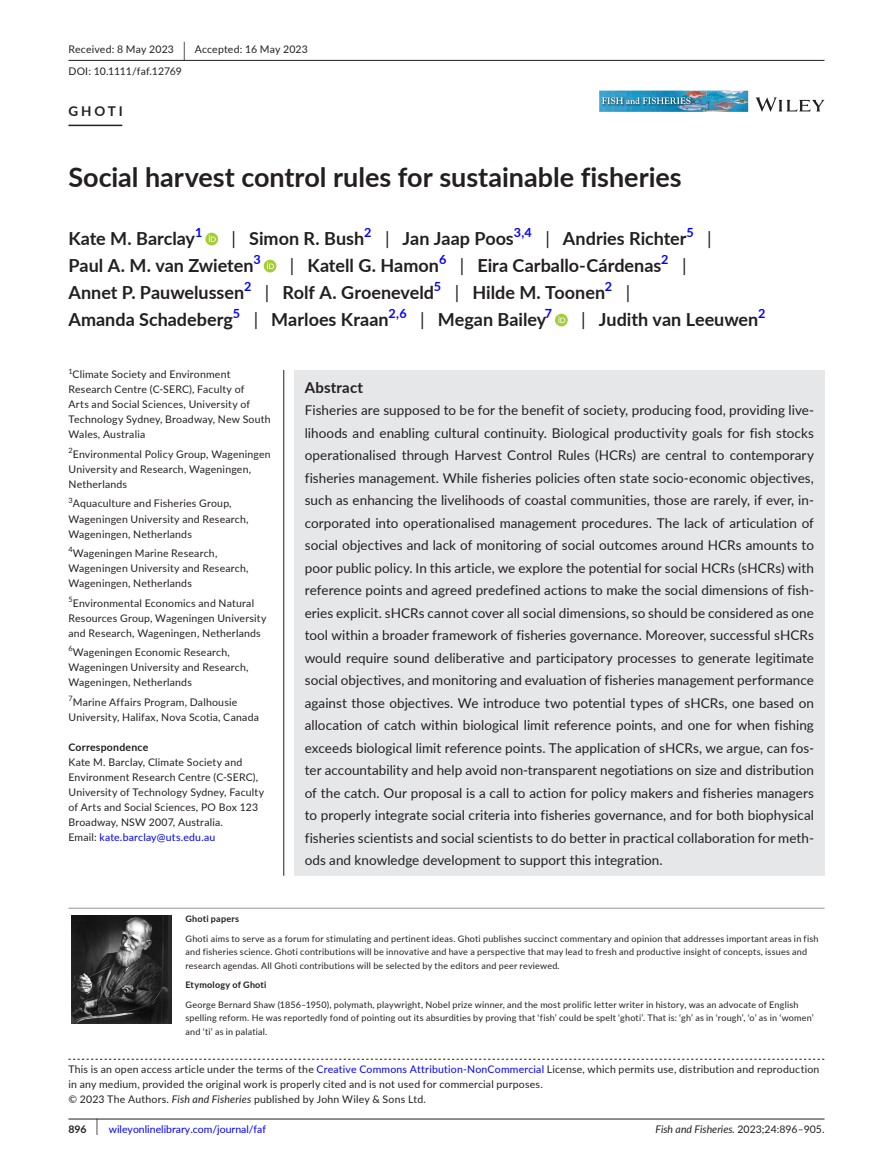
<style>
.page{position:relative;width:893px;height:1174px;background:#fff}
.page>*{position:absolute;margin:0;border:0;box-sizing:border-box;transform-origin:0 0}
.t1{font:700 27px "Lato";color:#231f20}
.t2{font:700 18px "Lato";color:#231f20}
.t3{font:18px "Lato";color:#231f20}
.t4{font:700 15px "Lato";letter-spacing:.015em;color:#231f20}
.t5{font:13.5px/22.5px "Lato";letter-spacing:.005em;color:#231f20;text-align:justify}
.t6{font:700 13.5px "Lato";letter-spacing:.21em;color:#231f20}
.t7{font:700 12.6px "Lato";color:#00f}
.t8{font:10.5px/15px "Lato";letter-spacing:.02em;color:#231f20}
.t9{font:10.5px "Lato";color:#00f}
.t10{font:italic 10.5px "Lato";color:#231f20}
.t11{font:700 10.5px "Lato";letter-spacing:.02em;color:#231f20}
.t12{font:9px/13.5px "Lato";letter-spacing:.025em;color:#231f20}
.t13{font:700 9px "Lato";letter-spacing:.025em;color:#231f20}
.t14{font:7.35px "Lato";color:#231f20}
.s1{font-size:19.65px}
.s2{font-weight:400}
.s3{color:#00f}
.s4{font-style:italic}
.s5{font-weight:700;color:#231f20}
.s6{font-size:17.4px;color:#231f20}
.s7{font-style:normal}
</style>
<div class="page">
<hr style="left:68px;top:1118px;width:756px;height:1px;background:#231f20">
<svg style="left:756px;top:97px;width:68px;height:15px"></svg>
<img style="left:599px;top:91px;width:149px;height:21px">
<img style="left:600px;top:96px;width:93px;height:11px">
<svg style="left:602px;top:97px;width:88px;height:7px"></svg>
<hr style="left:68px;top:60px;width:756px;height:1px;background:#231f20">
<hr style="left:68px;top:125px;width:54px;height:1px;background:#231f20">
<svg style="left:205px;top:233px;width:13px;height:12px"></svg>
<svg style="left:209px;top:235px;width:7px;height:7px"></svg>
<div style="left:264px;top:260px;width:12px;height:12px;background:#a5cd39;border-radius:50%"></div>
<svg style="left:267px;top:262px;width:7px;height:7px"></svg>
<svg style="left:555px;top:314px;width:13px;height:12px"></svg>
<svg style="left:558px;top:316px;width:7px;height:7px"></svg>
<svg style="left:68px;top:1058px;width:756px;height:1px"></svg>
<hr style="left:68px;top:908px;width:756px;height:1px;background:#939598">
<div style="left:294px;top:370px;width:530px;height:505px;background:#e6e7e9"></div>
<hr style="left:283px;top:370px;width:1px;height:505px;background:#231f20">
<img style="left:71px;top:915px;width:101px;height:108px">
<p class="t8" style="left:68px;top:38px;width:241px;line-height:21.8px">Received: 8 May 2023 <span class="s1">|</span> Accepted: 16 May 2023<br>DOI: 10.1111/faf.12769</p>
<p class="t6" style="left:68px;top:101px;width:56px">GHOTI</p>
<h1 class="t1" style="left:68px;top:157px;width:615px">Social harvest control rules for sustainable fisheries</h1>
<h2 class="t2" style="left:68px;top:226px;width:128px">Kate M. Barclay</h2>
<p class="t7" style="left:195px;top:223px;width:9px">1</p>
<h2 class="t2" style="left:232px;top:226px;width:134px"><span class="s2">|</span> Simon R. Bush</h2>
<p class="t7" style="left:364px;top:223px;width:9px">2</p>
<h2 class="t2" style="left:385px;top:226px;width:130px"><span class="s2">|</span> Jan Jaap Poos</h2>
<p class="t7" style="left:514px;top:223px;width:19px">3,4</p>
<h2 class="t2" style="left:545px;top:226px;width:143px"><span class="s2">|</span> Andries Richter</h2>
<p class="t7" style="left:686px;top:223px;width:9px">5</p>
<h2 class="t3" style="left:707px;top:226px;width:6px">|</h2>
<h2 class="t2" style="left:68px;top:253px;width:187px">Paul A. M. van Zwieten</h2>
<p class="t7" style="left:253px;top:250px;width:9px">3</p>
<h2 class="t2" style="left:290px;top:253px;width:151px"><span class="s2">|</span> Katell G. Hamon</h2>
<p class="t7" style="left:439px;top:250px;width:9px">6</p>
<h2 class="t2" style="left:460px;top:253px;width:203px"><span class="s2">|</span> Eira Carballo-Cárdenas</h2>
<p class="t7" style="left:661px;top:250px;width:9px">2</p>
<h2 class="t3" style="left:682px;top:253px;width:6px">|</h2>
<h2 class="t2" style="left:68px;top:280px;width:177px">Annet P. Pauwelussen</h2>
<p class="t7" style="left:244px;top:277px;width:9px">2</p>
<h2 class="t2" style="left:265px;top:280px;width:171px"><span class="s2">|</span> Rolf A. Groeneveld</h2>
<p class="t7" style="left:434px;top:277px;width:9px">5</p>
<h2 class="t2" style="left:455px;top:280px;width:152px"><span class="s2">|</span> Hilde M. Toonen</h2>
<p class="t7" style="left:605px;top:277px;width:9px">2</p>
<h2 class="t3" style="left:626px;top:280px;width:6px">|</h2>
<h2 class="t2" style="left:68px;top:307px;width:166px">Amanda Schadeberg</h2>
<p class="t7" style="left:233px;top:304px;width:9px">5</p>
<h2 class="t2" style="left:254px;top:307px;width:136px"><span class="s2">|</span> Marloes Kraan</h2>
<p class="t7" style="left:388px;top:304px;width:20px">2,6</p>
<h2 class="t2" style="left:420px;top:307px;width:128px"><span class="s2">|</span> Megan Bailey</h2>
<p class="t7" style="left:545px;top:304px;width:9px">7</p>
<h2 class="t2" style="left:581px;top:307px;width:179px"><span class="s2">|</span> Judith van Leeuwen</h2>
<p class="t7" style="left:758px;top:304px;width:9px">2</p>
<p class="t14" style="left:68px;top:366px;width:6px">1</p>
<p class="t8" style="left:68px;top:367px;width:204px;text-indent:4px">Climate Society and Environment Research Centre (C-SERC), Faculty of<br>Arts and Social Sciences, University of Technology Sydney, Broadway, New South Wales, Australia</p>
<p class="t8" style="left:68px;top:446px;width:204px"><sup>2</sup>Environmental Policy Group, Wageningen<br>University and Research, Wageningen,<br>Netherlands</p>
<p class="t8" style="left:68px;top:496px;width:182px"><sup>3</sup>Aquaculture and Fisheries Group,<br>Wageningen University and Research,<br>Wageningen, Netherlands</p>
<p class="t8" style="left:68px;top:545px;width:182px"><sup>4</sup>Wageningen Marine Research,<br>Wageningen University and Research,<br>Wageningen, Netherlands</p>
<p class="t8" style="left:68px;top:595px;width:199px"><sup>5</sup>Environmental Economics and Natural<br>Resources Group, Wageningen University and Research, Wageningen, Netherlands</p>
<p class="t8" style="left:68px;top:644px;width:182px"><sup>6</sup>Wageningen Economic Research,<br>Wageningen University and Research,<br>Wageningen, Netherlands</p>
<p class="t8" style="left:68px;top:694px;width:192px"><sup>7</sup>Marine Affairs Program, Dalhousie<br>University, Halifax, Nova Scotia, Canada</p>
<p class="t11" style="left:68px;top:739px;width:81px">Correspondence</p>
<p class="t8" style="left:68px;top:754px;width:197px">Kate M. Barclay, Climate Society and Environment Research Centre (C-SERC), University of Technology Sydney, Faculty of Arts and Social Sciences, PO Box 123<br>Broadway, NSW 2007, Australia.<br>Email: <span class="s3">kate.barclay@uts.edu.au</span></p>
<p class="t4" style="left:305px;top:376px;width:60px">Abstract</p>
<p class="t5" style="left:305px;top:398px;width:511px">Fisheries are supposed to be for the benefit of society, producing food, providing live&shy;lihoods and enabling cultural continuity. Biological productivity goals for fish stocks operationalised through Harvest Control Rules (HCRs) are central to contemporary fisheries management. While fisheries policies often state socio-economic objectives, such as enhancing the livelihoods of coastal communities, those are rarely, if ever, in&shy;corporated into operationalised management procedures. The lack of articulation of social objectives and lack of monitoring of social outcomes around HCRs amounts to poor public policy. In this article, we explore the potential for social HCRs (sHCRs) with reference points and agreed predefined actions to make the social dimensions of fish&shy;eries explicit. sHCRs cannot cover all social dimensions, so should be considered as one tool within a broader framework of fisheries governance. Moreover, successful sHCRs would require sound deliberative and participatory processes to generate legitimate social objectives, and monitoring and evaluation of fisheries management performance against those objectives. We introduce two potential types of sHCRs, one based on allocation of catch within biological limit reference points, and one for when fishing exceeds biological limit reference points. The application of sHCRs, we argue, can fos&shy;ter accountability and help avoid non-transparent negotiations on size and distribution of the catch. Our proposal is a call to action for policy makers and fisheries managers to properly integrate social criteria into fisheries governance, and for both biophysical fisheries scientists and social scientists to do better in practical collaboration for meth&shy;ods and knowledge development to support this integration.</p>
<p class="t13" style="left:185px;top:912px;width:55px">Ghoti papers</p>
<p class="t12" style="left:185px;top:931px;width:635px">Ghoti aims to serve as a forum for stimulating and pertinent ideas. Ghoti publishes succinct commentary and opinion that addresses important areas in fish and fisheries science. Ghoti contributions will be innovative and have a perspective that may lead to fresh and productive insight of concepts, issues and research agendas. All Ghoti contributions will be selected by the editors and peer reviewed.</p>
<p class="t13" style="left:185px;top:978px;width:82px">Etymology of Ghoti</p>
<p class="t12" style="left:185px;top:997px;width:630px">George Bernard Shaw (1856–1950), polymath, playwright, Nobel prize winner, and the most prolific letter writer in history, was an advocate of English spelling reform. He was reportedly fond of pointing out its absurdities by proving that ‘fish’ could be spelt ‘ghoti’. That is: ‘gh’ as in ‘rough’, ‘o’ as in ‘women’ and ‘ti’ as in palatial.</p>
<p class="t8" style="left:68px;top:1061px;width:752px">This is an open access article under the terms of the <span class="s3">Creative Commons Attribution-NonCommercial</span> License, which permits use, distribution and reproduction in any medium, provided the original work is properly cited and is not used for commercial purposes.<br>© 2023 The Authors. <span class="s4">Fish and Fisheries</span> published by John Wiley &amp; Sons Ltd.</p>
<p class="t9" style="left:68px;top:1121px;width:199px"><span class="s5">896</span> <span class="s6">|</span> wileyonlinelibrary.com/journal/faf</p>
<p class="t10" style="left:655px;top:1121px;width:171px">Fish and Fisheries. <span class="s7">2023;24:896–905.</span></p>
</div>
